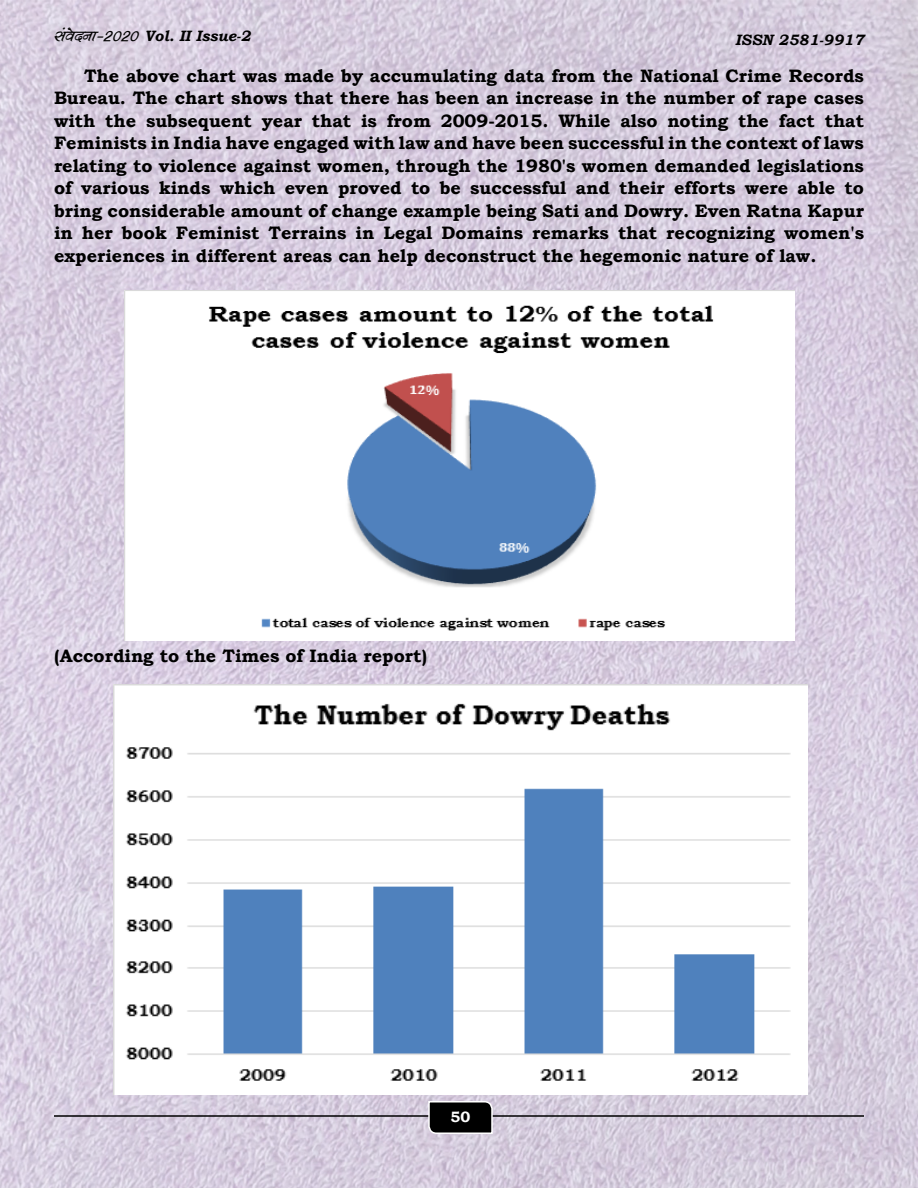
<style>
.page{position:relative;width:918px;height:1188px;background:#fff}
.page>*{position:absolute;margin:0;border:0;box-sizing:border-box;transform-origin:0 0}
.English_Paragrah{font:700 18px/22.5px "Bookman Old Style";color:#000;text-align:justify}
.t1{font:italic 700 15px "Bookman Old Style";color:#000}
.Eng__Article_Heading{font:700 15px "Bookman Old Style";color:#fff}
.s1{font-family:"Kruti Dev 500";font-weight:900;font-size:18px}
</style>
<div class="page">
<img style="left:0;top:0;width:918px;height:1188px">
<img style="left:124px;top:290px;width:670px;height:350px">
<img style="left:114px;top:685px;width:694px;height:410px">
<hr style="left:54px;top:1115px;width:810px;height:2px;background:#000">
<svg style="left:428px;top:1100px;width:66px;height:35px;background:#474648"></svg>
<div style="left:430px;top:1111px;width:60px;height:12px;background:#000"></div>
<p class="t1" style="left:54px;top:25px;width:198px"><span class="s1">laosnuk&amp;2020</span> Vol. II Issue-2</p>
<p class="t1" style="left:735px;top:29px;width:130px">ISSN 2581-9917</p>
<p class="English_Paragrah" style="left:54px;top:64px;width:812px;text-indent:30px">The above chart was made by accumulating data from the National Crime Records Bureau. The chart shows that there has been an increase in the number of rape cases with the subsequent year that is from 2009-2015. While also noting the fact that Feminists in India have engaged with law and have been successful in the context of laws relating to violence against women, through the 1980's women demanded legislations of various kinds which even proved to be successful and their efforts were able to bring considerable amount of change example being Sati and Dowry. Even Ratna Kapur in her book Feminist Terrains in Legal Domains remarks that recognizing women's experiences in different areas can help deconstruct the hegemonic nature of law.</p>
<p class="English_Paragrah" style="left:54px;top:645px;width:375px">(According to the Times of India report)</p>
<p class="Eng__Article_Heading" style="left:451px;top:1106px;width:21px">50</p>
</div>
